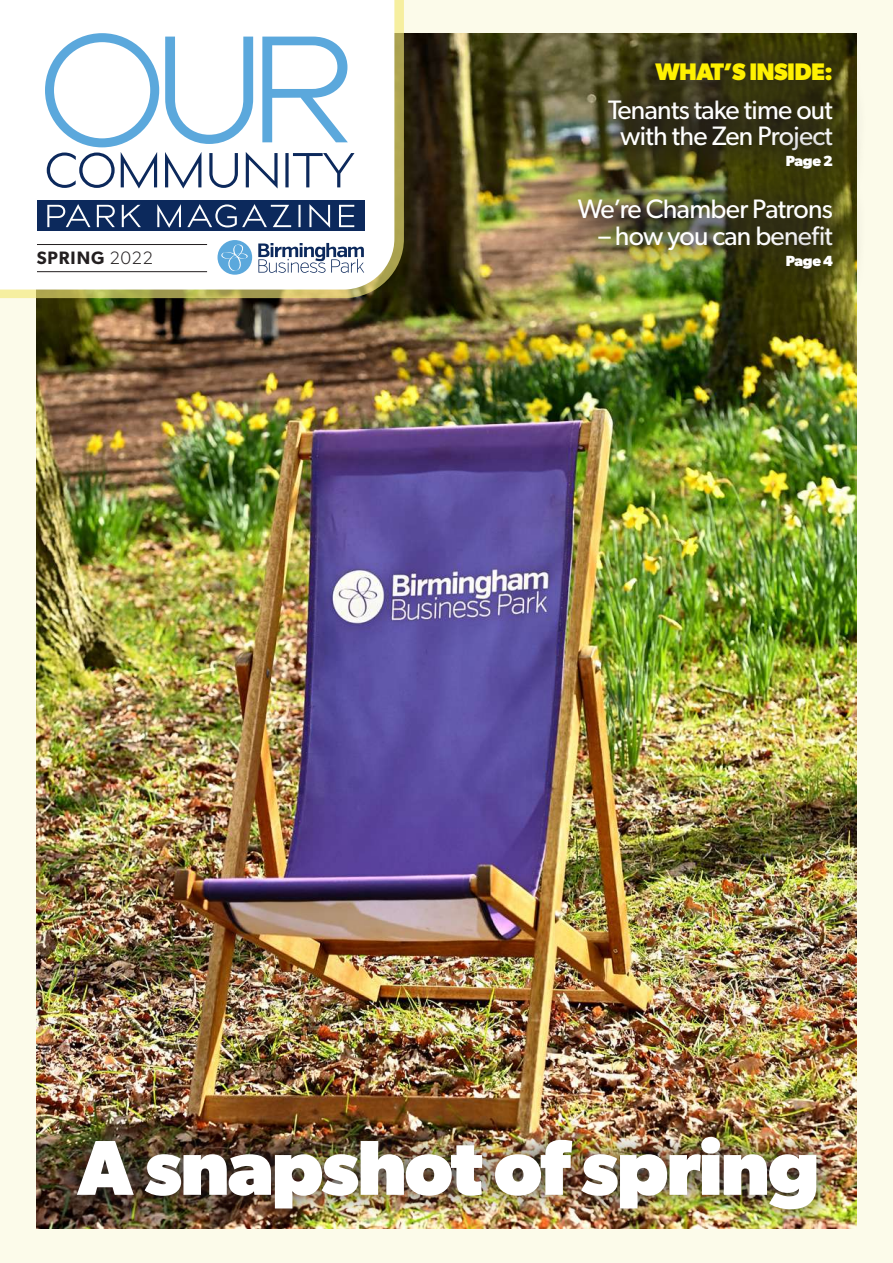
<style>
.page{position:relative;width:893px;height:1263px;background:#fcfbea}
.page>*{position:absolute;margin:0;border:0;box-sizing:border-box;transform-origin:0 0}
.t1{font:700 78px "Gibson";letter-spacing:-.025em;color:#fff}
.t2{font:26.7px/26.7px "Gibson";letter-spacing:-.025em;color:#fff;text-align:center}
.t3{font:700 24px "Gibson";letter-spacing:-.025em;color:#fff101}
.t4{font:600 18px "Gibson";letter-spacing:.05em;color:#231f20}
.t5{font:700 14.7px "Gibson";letter-spacing:-.025em;color:#fff}
.s1{font-weight:300}
</style>
<div class="page">
<img style="left:37px;top:33px;width:820px;height:1196px">
<svg style="left:0;top:0;width:404px;height:298px;background:#aea75c"></svg>
<div style="left:0;top:0;width:394px;height:289px;background:#fff"></div>
<div style="left:37px;top:201px;width:327px;height:30px;background:#0c295c"></div>
<div style="left:218px;top:240px;width:34px;height:35px;background:#5ba8dc;border-radius:50%"></div>
<svg style="left:221px;top:244px;width:27px;height:27px"></svg>
<svg style="left:258px;top:243px;width:106px;height:30px;background:#b4bdcd"></svg>
<svg style="left:47px;top:152px;width:307px;height:37px;background:#ccd2dd"></svg>
<hr style="left:37px;top:244px;width:170px;height:1px;background:#231f20">
<hr style="left:37px;top:271px;width:170px;height:1px;background:#231f20">
<div style="left:45px;top:33px;width:114px;height:114px;border:9px solid #5ba8dc;border-radius:50%"></div>
<svg style="left:165px;top:37px;width:183px;height:107px;background:#d0e6f5"></svg>
<div style="left:56px;top:1114px;width:784px;height:118px;background:#231f20;opacity:.85"></div>
<div style="left:544px;top:164px;width:324px;height:120px;background:#231f20;opacity:.85"></div>
<div style="left:751px;top:221px;width:116px;height:82px;background:#231f20;opacity:.85"></div>
<div style="left:575px;top:65px;width:293px;height:120px;background:#231f20;opacity:.85"></div>
<div style="left:751px;top:121px;width:116px;height:83px;background:#231f20;opacity:.85"></div>
<div style="left:625px;top:31px;width:238px;height:82px;background:#231f20;opacity:.85"></div>
<svg style="left:47px;top:204px;width:307px;height:24px"></svg>
<p class="t3" style="left:655px;top:58px;width:179px">WHAT’S INSIDE:</p>
<p class="t4" style="left:37px;top:247px;width:118px">SPRING <span class="s1">2022</span></p>
<p class="t2" style="left:608px;top:96px;width:226px">Tenants take time out with the Zen Project</p>
<p class="t5" style="left:786px;top:153px;width:48px">Page 2</p>
<p class="t2" style="left:578px;top:195px;width:257px">We’re Chamber Patrons</p>
<p class="t2" style="left:599px;top:222px;width:236px">– how you can benefit</p>
<p class="t5" style="left:786px;top:252px;width:48px">Page 4</p>
<h1 class="t1" style="left:78px;top:1121px;width:743px">A snapshot of spring</h1>
</div>
